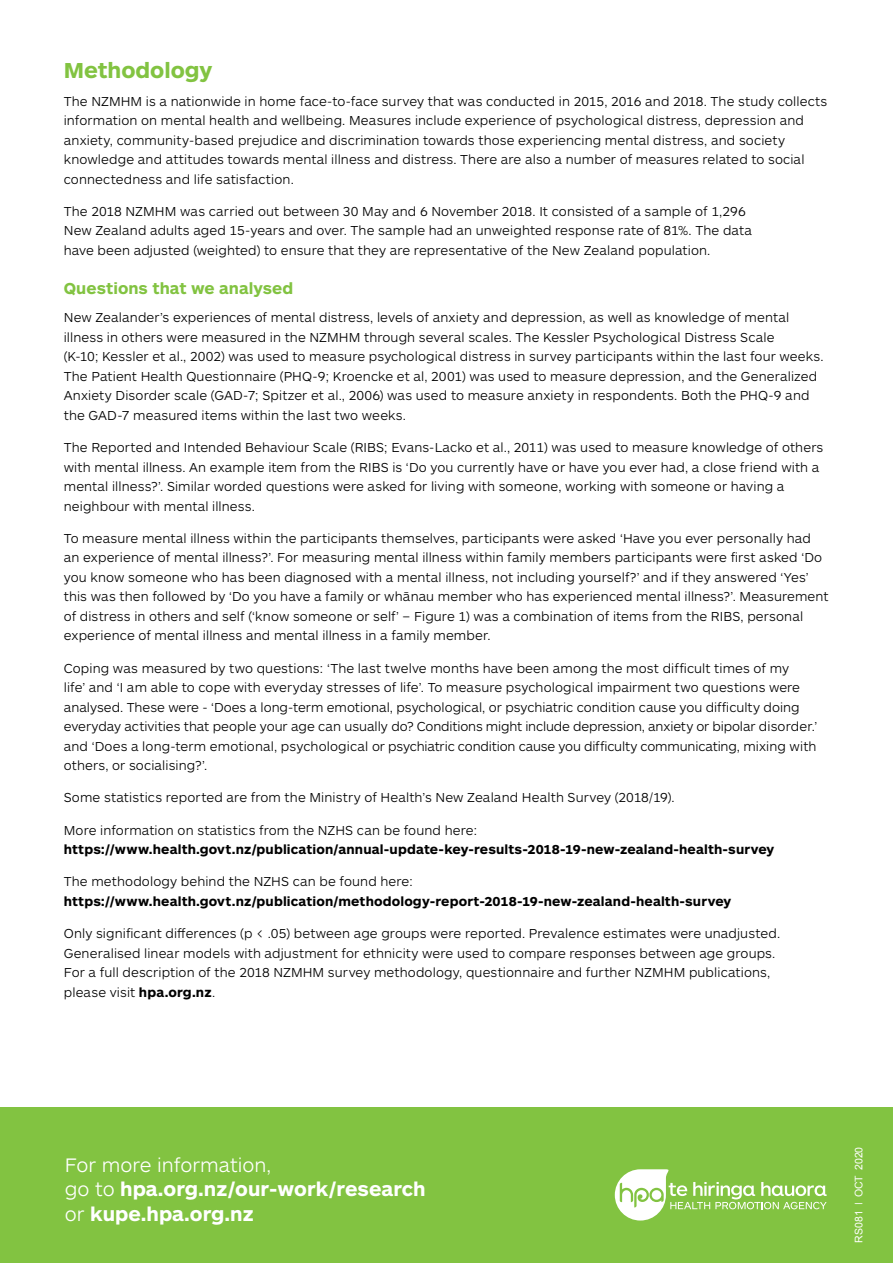
<style>
.page{position:relative;width:893px;height:1263px;background:#fff}
.page>*{position:absolute;margin:0;border:0;box-sizing:border-box;transform-origin:0 0}
.t1{font:700 22.5px "ARS Maquette Pro";color:#82c341}
.t2{font:700 20.25px/24.3px "ARS Maquette Pro";color:#fff}
.t3{font:700 16.5px "ARS Maquette Pro";color:#82c341}
.t4{font:300 13.5px/19.5px "ARS Maquette Pro";letter-spacing:.01em;color:#000}
.t5{font:700 13.5px "ARS Maquette Pro";letter-spacing:.01em;color:#000}
.t6{font:10.5px "Arial";color:#fff}
.s1{font-weight:700}
.s2{font-weight:300}
</style>
<div class="page">
<div style="left:0;top:1108px;width:893px;height:155px;background:#82c341"></div>
<svg style="left:615px;top:1169px;width:212px;height:51px"></svg>
<h1 class="t1" style="left:64px;top:55px;width:150px">Methodology</h1>
<p class="t4" style="left:64px;top:90px;width:765px">The NZMHM is a nationwide in home face-to-face survey that was conducted in 2015, 2016 and 2018. The study collects information on mental health and wellbeing. Measures include experience of psychological distress, depression and anxiety, community-based prejudice and discrimination towards those experiencing mental distress, and society knowledge and attitudes towards mental illness and distress. There are also a number of measures related to social connectedness and life satisfaction.</p>
<p class="t4" style="left:64px;top:201px;width:690px">The 2018 NZMHM was carried out between 30 May and 6 November 2018. It consisted of a sample of 1,296<br>New Zealand adults aged 15-years and over. The sample had an unweighted response rate of 81%. The data have been adjusted (weighted) to ensure that they are representative of the New Zealand population.</p>
<p class="t3" style="left:64px;top:278px;width:231px">Questions that we analysed</p>
<p class="t4" style="left:64px;top:307px;width:761px">New Zealander’s experiences of mental distress, levels of anxiety and depression, as well as knowledge of mental illness in others were measured in the NZMHM through several scales. The Kessler Psychological Distress Scale<br>(K-10; Kessler et al., 2002) was used to measure psychological distress in survey participants within the last four weeks.<br>The Patient Health Questionnaire (PHQ-9; Kroencke et al, 2001) was used to measure depression, and the Generalized Anxiety Disorder scale (GAD-7; Spitzer et al., 2006) was used to measure anxiety in respondents. Both the PHQ-9 and the GAD-7 measured items within the last two weeks.</p>
<p class="t4" style="left:64px;top:437px;width:761px">The Reported and Intended Behaviour Scale (RIBS; Evans-Lacko et al., 2011) was used to measure knowledge of others with mental illness. An example item from the RIBS is ‘Do you currently have or have you ever had, a close friend with a mental illness?’. Similar worded questions were asked for living with someone, working with someone or having a neighbour with mental illness.</p>
<p class="t4" style="left:64px;top:528px;width:766px">To measure mental illness within the participants themselves, participants were asked ‘Have you ever personally had an experience of mental illness?’. For measuring mental illness within family members participants were first asked ‘Do you know someone who has been diagnosed with a mental illness, not including yourself?’ and if they answered ‘Yes’ this was then followed by ‘Do you have a family or whānau member who has experienced mental illness?’. Measurement of distress in others and self (‘know someone or self’ – Figure 1) was a combination of items from the RIBS, personal experience of mental illness and mental illness in a family member.</p>
<p class="t4" style="left:64px;top:657px;width:755px">Coping was measured by two questions: ‘The last twelve months have been among the most difficult times of my<br>life’ and ‘I am able to cope with everyday stresses of life’. To measure psychological impairment two questions were analysed. These were - ‘Does a long-term emotional, psychological, or psychiatric condition cause you difficulty doing everyday activities that people your age can usually do? Conditions might include depression, anxiety or bipolar disorder.’ and ‘Does a long-term emotional, psychological or psychiatric condition cause you difficulty communicating, mixing with others, or socialising?’.</p>
<p class="t4" style="left:64px;top:787px;width:612px">Some statistics reported are from the Ministry of Health’s New Zealand Health Survey (2018/19).</p>
<p class="t4" style="left:64px;top:819px;width:415px">More information on statistics from the NZHS can be found here:</p>
<p class="t5" style="left:64px;top:840px;width:712px">https://www.health.govt.nz/publication/annual-update-key-results-2018-19-new-zealand-health-survey</p>
<p class="t4" style="left:64px;top:871px;width:351px">The methodology behind the NZHS can be found here:</p>
<p class="t5" style="left:64px;top:892px;width:669px">https://www.health.govt.nz/publication/methodology-report-2018-19-new-zealand-health-survey</p>
<p class="t4" style="left:64px;top:923px;width:718px">Only significant differences (p &lt; .05) between age groups were reported. Prevalence estimates were unadjusted.<br>Generalised linear models with adjustment for ethnicity were used to compare responses between age groups.<br>For a full description of the 2018 NZMHM survey methodology, questionnaire and further NZMHM publications, please visit <span class="s1">hpa.org.nz</span>.</p>
<h2 class="t2" style="left:65px;top:1151px;width:362px"><span class="s2">For more information,<br>go to</span> hpa.org.nz/our-work/research <span class="s2">or</span> kupe.hpa.org.nz</h2>
<p class="t6" style="left:852px;top:1197px;width:52px;rotate:-90deg">OCT 2020</p>
<p class="t6" style="left:852px;top:1242px;width:34px;rotate:-90deg">RS081</p>
</div>
